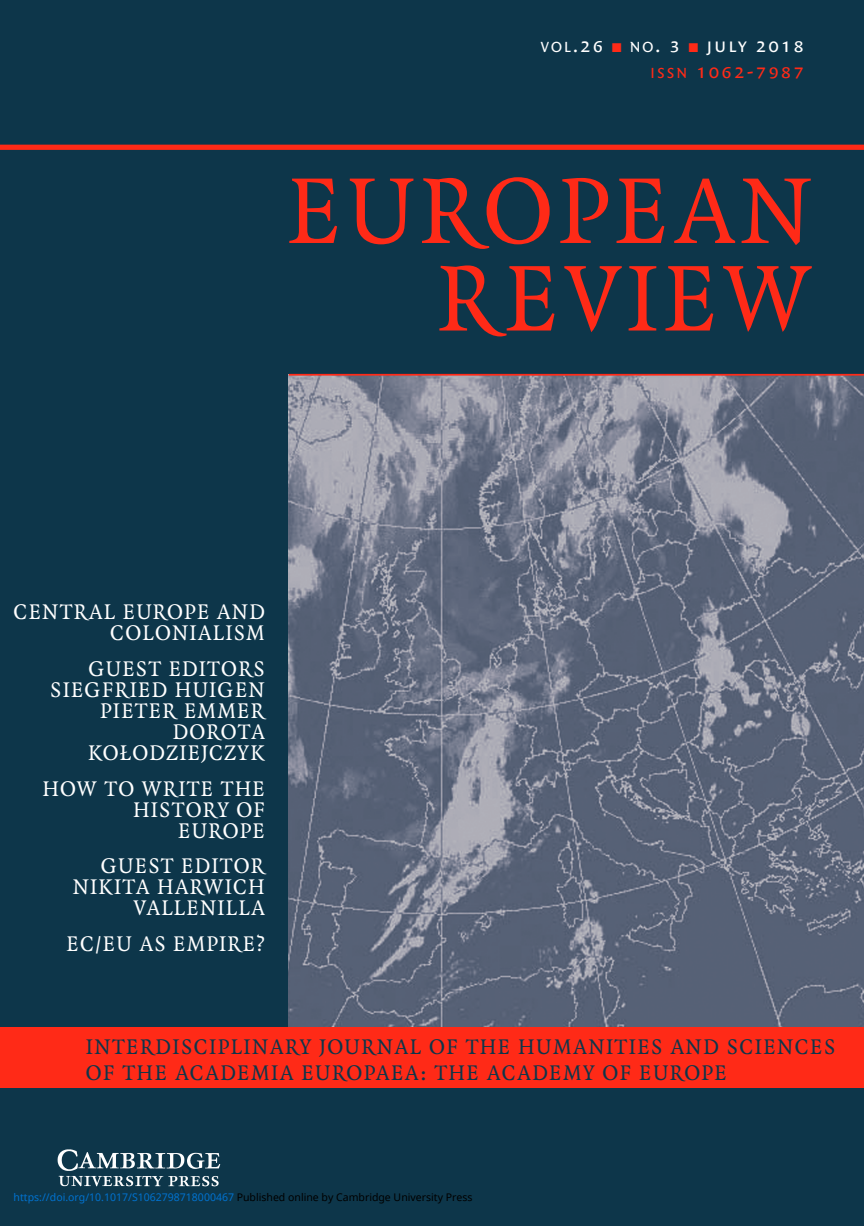
<style>
.page{position:relative;width:864px;height:1226px;background:#fff}
.page>*{position:absolute;margin:0;border:0;box-sizing:border-box;transform-origin:0 0}
.t1{font:100.27px/87.5px "Quadraat";letter-spacing:.05em;color:#ff2a17;text-align:right}
.t2{font:22.75px/21px "Quadraat";letter-spacing:.05em;color:#fff;text-align:right}
.t3{font:22.75px/26.2px "Quadraat Small Caps";letter-spacing:.06em;color:#0d364a}
.t4{font:21px/25.2px "Quadraat Sans Caps";letter-spacing:.1em;color:#fff;text-align:right}
.t5{font:10.5px "Noto Sans";color:#0172cf}
.s1{font-size:15.75px}
.s2{font-family:"Monotype Sorts";font-size:12.25px;color:#ff2a17}
.s3{font-size:15.75px;color:#ff2a17}
.s4{color:#ff2a17}
.s5{color:#000}
</style>
<div class="page">
<div style="left:0;top:0;width:863px;height:1225px;background:#0d364a"></div>
<div style="left:0;top:145px;width:863px;height:5px;background:#ff2a17"></div>
<img style="left:289px;top:375px;width:574px;height:652px">
<img style="left:57px;top:1149px;width:164px;height:38px">
<div style="left:0;top:1027px;width:863px;height:60px;background:#ff2a17"></div>
<hr style="left:289px;top:374px;width:574px;height:1px;background:#ff2a17">
<p class="t4" style="left:540px;top:33px;width:265px"><span class="s1">VOL</span>.26 <span class="s2">■</span> <span class="s1">NO</span>. 3 <span class="s2">■</span> july 2018<br><span class="s3">ISSN</span> <span class="s4">1062-7987</span></p>
<p class="t1" style="left:287px;top:173px;width:526px">EUROPEAN<br>REVIEW</p>
<p class="t2" style="left:14px;top:602px;width:253px">CENTRAL EUROPE AND<br>COLONIALISM</p>
<p class="t2" style="left:50px;top:659px;width:216px">GUEST EDITORS<br>SIEGFRIED HUIGEN<br>PIETER EMMER<br>DOROTA<br>KOŁODZIEJCZYK</p>
<p class="t2" style="left:42px;top:779px;width:224px">HOW TO WRITE THE<br>HISTORY OF<br>EUROPE</p>
<p class="t2" style="left:73px;top:857px;width:193px">GUEST EDITOR<br>NIKITA HARWICH<br>VALLENILLA</p>
<p class="t2" style="left:67px;top:934px;width:200px">EC/EU AS EMPIRE?</p>
<p class="t3" style="left:86px;top:1033px;width:750px">INTERDISCIPLINARY JOURNAL OF THE HUMANITIES AND SCIENCES<br>OF THE ACADEMIA EUROPAEA: THE ACADEMY OF EUROPE</p>
<p class="t5" style="left:14px;top:1189px;width:460px">https://doi.org/10.1017/S1062798718000467 <span class="s5">Published online by Cambridge University Press</span></p>
</div>
